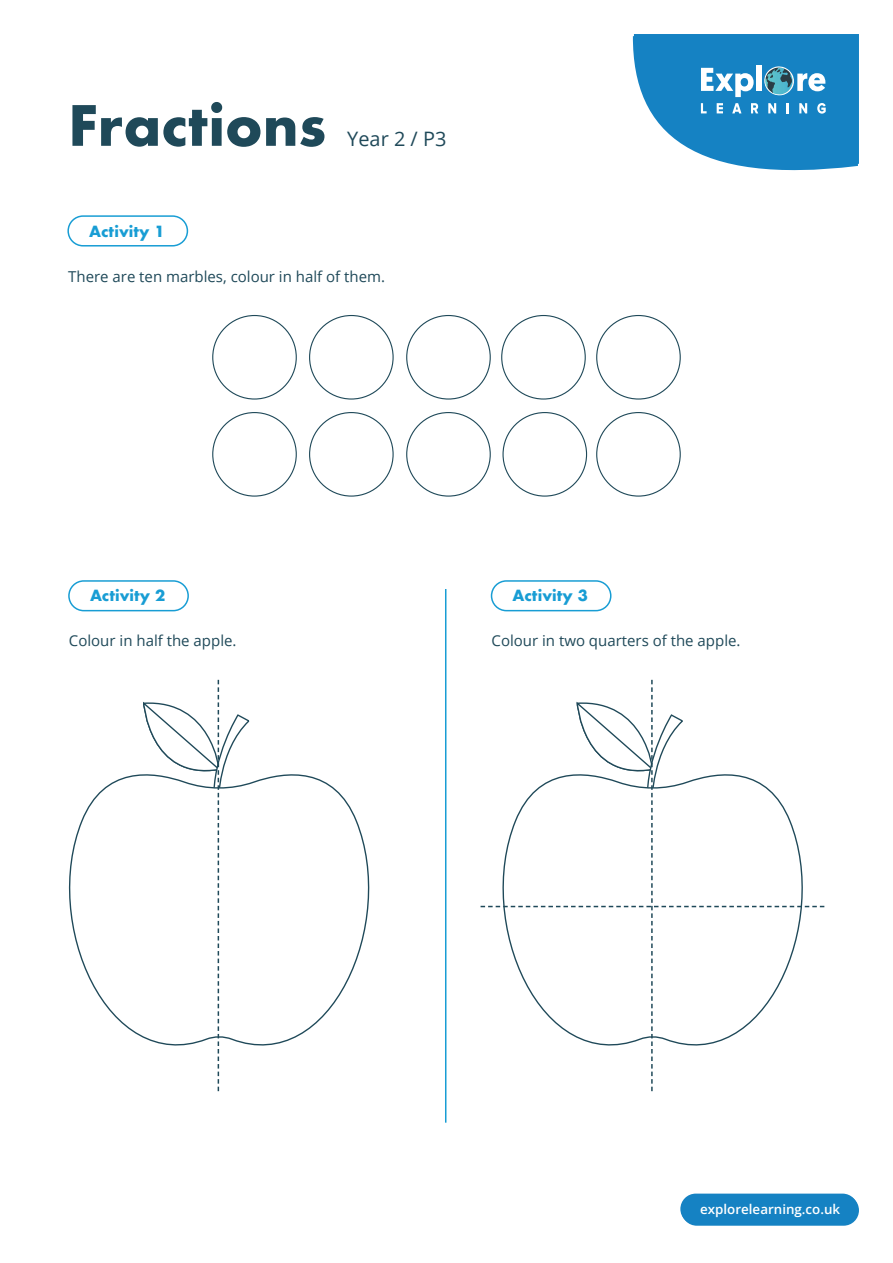
<style>
.page{position:relative;width:893px;height:1263px;background:#fff}
.page>*{position:absolute;margin:0;border:0;box-sizing:border-box;transform-origin:0 0}
.t1{font:700 54px "Futura";color:#1f4959}
.t2{font:19.95px "Open Sans";color:#1f4959}
.t3{font:15px "Open Sans";color:#1f4959}
.t4{font:700 15px "Futura";color:#189dd4}
.t5{font:13.35px "Open Sans";color:#fff}
</style>
<div class="page">
<div style="left:680px;top:1193px;width:178px;height:31px;background:#1582c3;border-radius:15px"></div>
<svg style="left:633px;top:34px;width:226px;height:136px"></svg>
<div style="left:681px;top:1195px;width:178px;height:31px;background:#1582c3;border-radius:15px"></div>
<div style="left:67px;top:215px;width:121px;height:31px;border:2px solid #189dd4;border-radius:15px"></div>
<div style="left:68px;top:580px;width:121px;height:31px;border:2px solid #189dd4;border-radius:15px"></div>
<div style="left:491px;top:580px;width:120px;height:31px;border:2px solid #189dd4;border-radius:15px"></div>
<hr style="left:445px;top:589px;width:1px;height:534px;background:#189dd4">
<svg style="left:68px;top:774px;width:302px;height:272px"></svg>
<svg style="left:142px;top:680px;width:109px;height:411px"></svg>
<svg style="left:480px;top:680px;width:344px;height:411px"></svg>
<p class="t1" style="left:68px;top:86px;width:259px">Fractions</p>
<p class="t2" style="left:347px;top:125px;width:101px">Year 2 / P3</p>
<p class="t4" style="left:89px;top:220px;width:77px">Activity 1</p>
<p class="t3" style="left:68px;top:266px;width:318px">There are ten marbles, colour in half of them.</p>
<p class="t4" style="left:90px;top:585px;width:77px">Activity 2</p>
<p class="t4" style="left:513px;top:585px;width:77px">Activity 3</p>
<p class="t3" style="left:69px;top:631px;width:169px">Colour in half the apple.</p>
<p class="t3" style="left:491px;top:631px;width:250px">Colour in two quarters of the apple.</p>
<p class="t5" style="left:700px;top:1200px;width:141px">explorelearning.co.uk</p>
</div>
